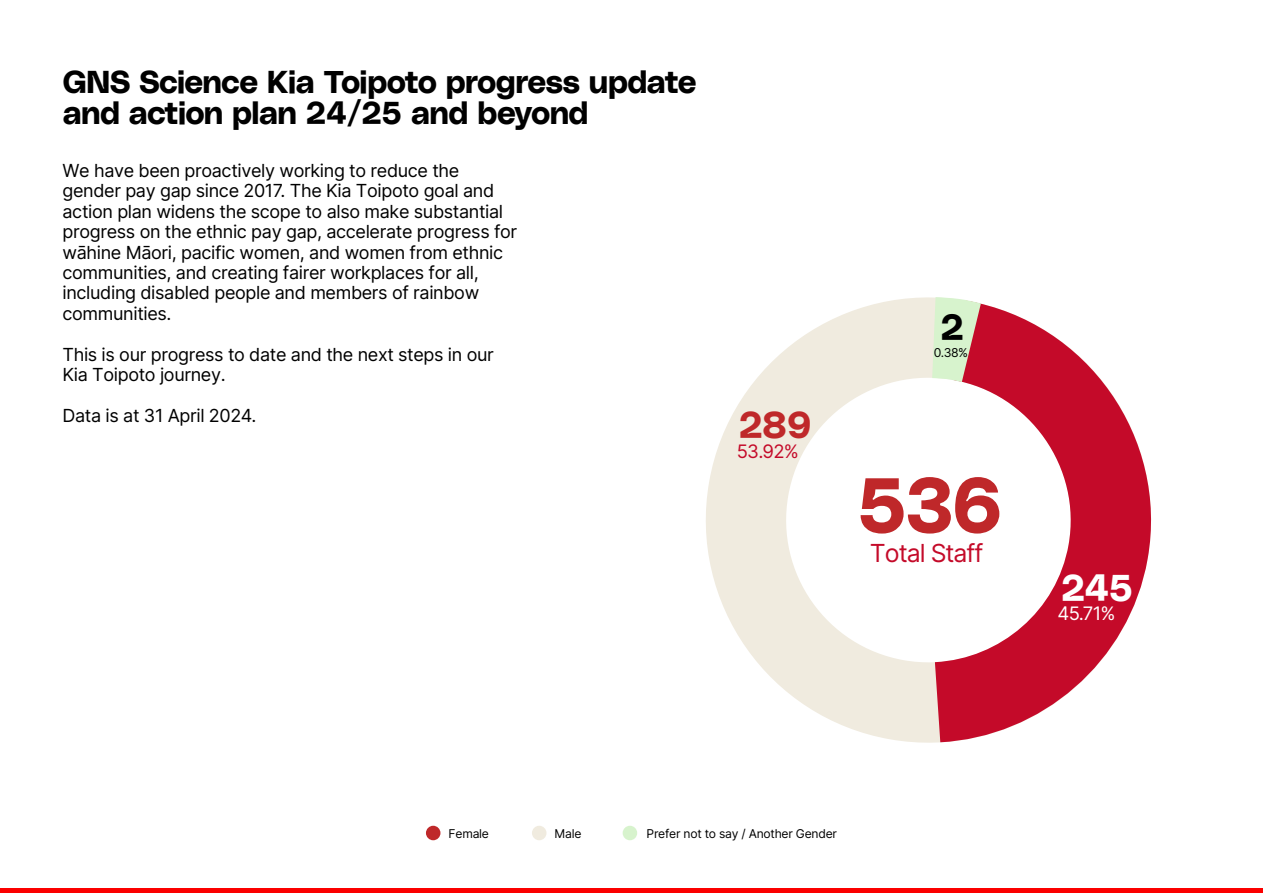
<style>
.page{position:relative;width:1263px;height:893px;background:#fff}
.page>*{position:absolute;margin:0;border:0;box-sizing:border-box;transform-origin:0 0}
.t1{font:76.8px "Poly Sans Bulky";color:#bf282a}
.t2{font:37.2px "Poly Sans Bulky";color:#fff}
.t3{font:37.2px "Poly Sans Bulky";color:#bf282a}
.t4{font:36.3px "Poly Sans Bulky";color:#000}
.t5{font:31.5px/31.5px "Poly Sans Bulky";letter-spacing:-.01em;color:#000}
.t6{font:24.9px "Inter";letter-spacing:-.04em;color:#c40a29}
.t7{font:18.6px "Inter";color:#c40a29}
.t8{font:18.6px "Inter";color:#fff}
.t9{font:18px/20.4px "Inter";letter-spacing:-.02em;color:#000}
.t10{font:12.3px "Inter";color:#000}
.t11{font:12.15px "Inter";letter-spacing:-.02em;color:#000}
</style>
<div class="page">
<svg style="left:706px;top:312px;width:147px;height:418px"></svg>
<svg style="left:853px;top:347px;width:299px;height:396px"></svg>
<svg style="left:850px;top:297px;width:219px;height:144px"></svg>
<hr style="left:0;top:889px;width:1263px;height:4px;background:#fb0000">
<div style="left:426px;top:826px;width:14px;height:14px;background:#bf282a;border-radius:50%"></div>
<div style="left:623px;top:826px;width:14px;height:14px;background:#d7f3cd;border-radius:50%"></div>
<div style="left:532px;top:826px;width:14px;height:14px;background:#f0ebdf;border-radius:50%"></div>
<h3 class="t5" style="left:63px;top:64px;width:635px">GNS Science Kia Toipoto progress update and action plan 24/25 and beyond</h3>
<p class="t9" style="left:63px;top:160px;width:456px">We have been proactively working to reduce the gender pay gap since 2017. The Kia Toipoto goal and action plan widens the scope to also make substantial progress on the ethnic pay gap, accelerate progress for wāhine Māori, pacific women, and women from ethnic communities, and creating fairer workplaces for all, including disabled people and members of rainbow communities.</p>
<p class="t9" style="left:63px;top:344px;width:433px">This is our progress to date and the next steps in our<br>Kia Toipoto journey.</p>
<p class="t9" style="left:63px;top:405px;width:195px">Data is at 31 April 2024.</p>
<h2 class="t3" style="left:739px;top:396px;width:74px">289</h2>
<p class="t7" style="left:737px;top:438px;width:64px">53.92%</p>
<h3 class="t4" style="left:940px;top:299px;width:25px">2</h3>
<p class="t10" style="left:934px;top:343px;width:36px">0.38%</p>
<h1 class="t1" style="left:857px;top:446px;width:148px">536</h1>
<h3 class="t6" style="left:870px;top:535px;width:115px">Total Staff</h3>
<h2 class="t2" style="left:1061px;top:558px;width:74px">245</h2>
<p class="t8" style="left:1057px;top:600px;width:60px">45.71%</p>
<p class="t11" style="left:449px;top:824px;width:42px">Female</p>
<p class="t11" style="left:555px;top:824px;width:28px">Male</p>
<p class="t11" style="left:646px;top:824px;width:192px">Prefer not to say / Another Gender</p>
</div>
